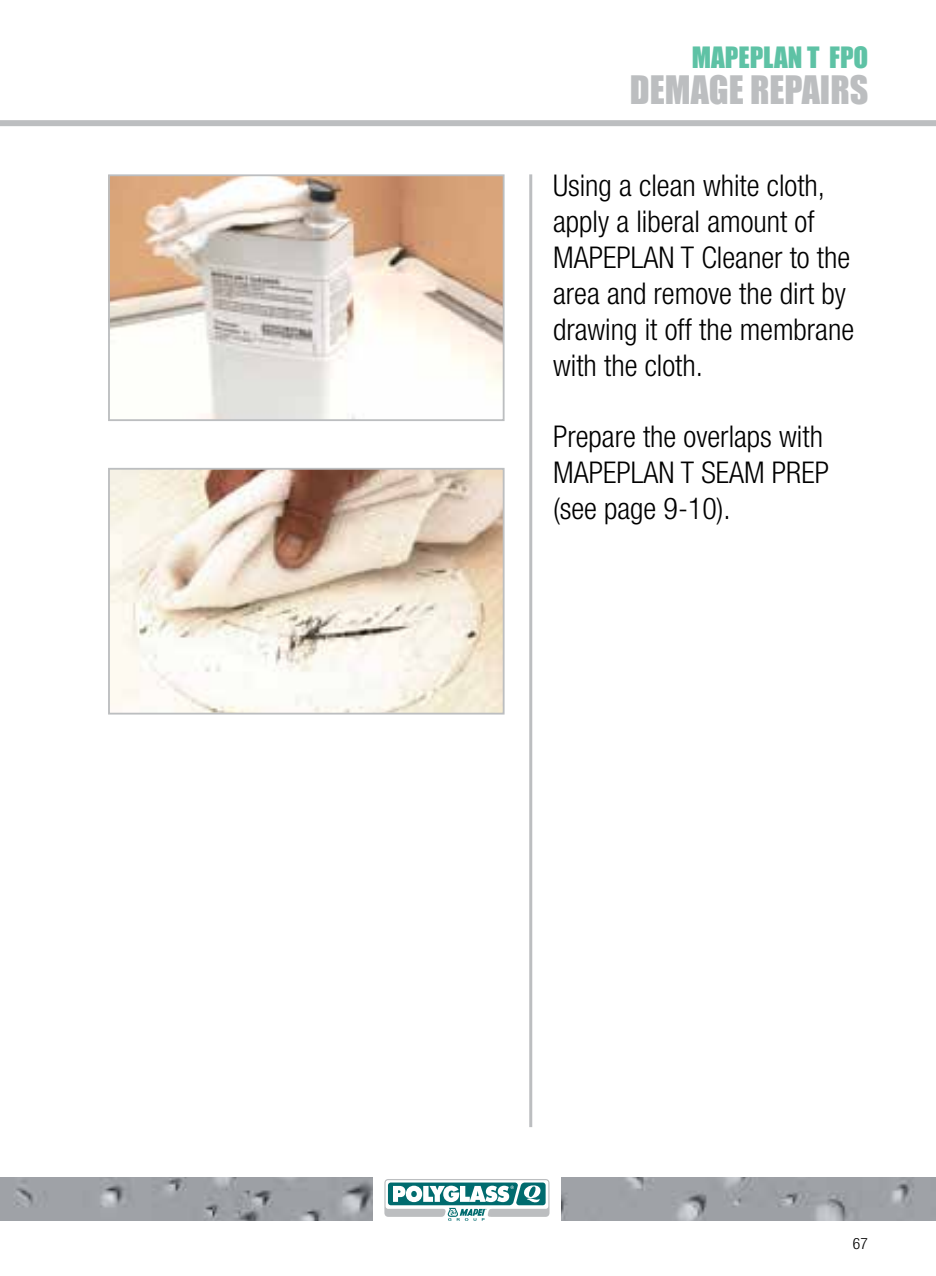
<style>
.page{position:relative;width:936px;height:1276px;background:#fff}
.page>*{position:absolute;margin:0;border:0;box-sizing:border-box;transform-origin:0 0}
.t1{font:36px "Impact";color:#bcbec0}
.t2{font:300 condensed 30px/36px "Helvetica Neue LT Std";color:#000}
.t3{font:27px "Impact";color:#5ec2a5}
.t4{font:300 condensed 15.6px "Helvetica Neue LT Std";color:#000}
</style>
<div class="page">
<hr style="left:529px;top:174px;width:3px;height:953px;background:#bcbec0">
<div style="left:0;top:120px;width:935px;height:6px;background:#bcbec0"></div>
<img style="left:0;top:1177px;width:935px;height:43px">
<div style="left:373px;top:1171px;width:187px;height:51px;background:#fff"></div>
<svg style="left:384px;top:1179px;width:165px;height:41px"></svg>
<img style="left:111px;top:177px;width:390px;height:241px">
<div style="left:108px;top:174px;width:396px;height:247px;border:2px solid #bcbec0"></div>
<img style="left:111px;top:471px;width:390px;height:240px">
<div style="left:108px;top:468px;width:396px;height:246px;border:2px solid #bcbec0"></div>
<p class="t3" style="left:691px;top:37px;width:178px">MAPEPLAN T FPO</p>
<p class="t1" style="left:630px;top:62px;width:240px">DEMAGE REPAIRS</p>
<p class="t2" style="left:553px;top:167px;width:302px">Using a clean white cloth, apply a liberal amount of<br>MAPEPLAN T Cleaner to the area and remove the dirt by drawing it off the membrane with the cloth.</p>
<p class="t2" style="left:553px;top:418px;width:277px">Prepare the overlaps with<br>MAPEPLAN T SEAM PREP (see page 9-10).</p>
<p class="t4" style="left:852px;top:1234px;width:16px">67</p>
</div>
